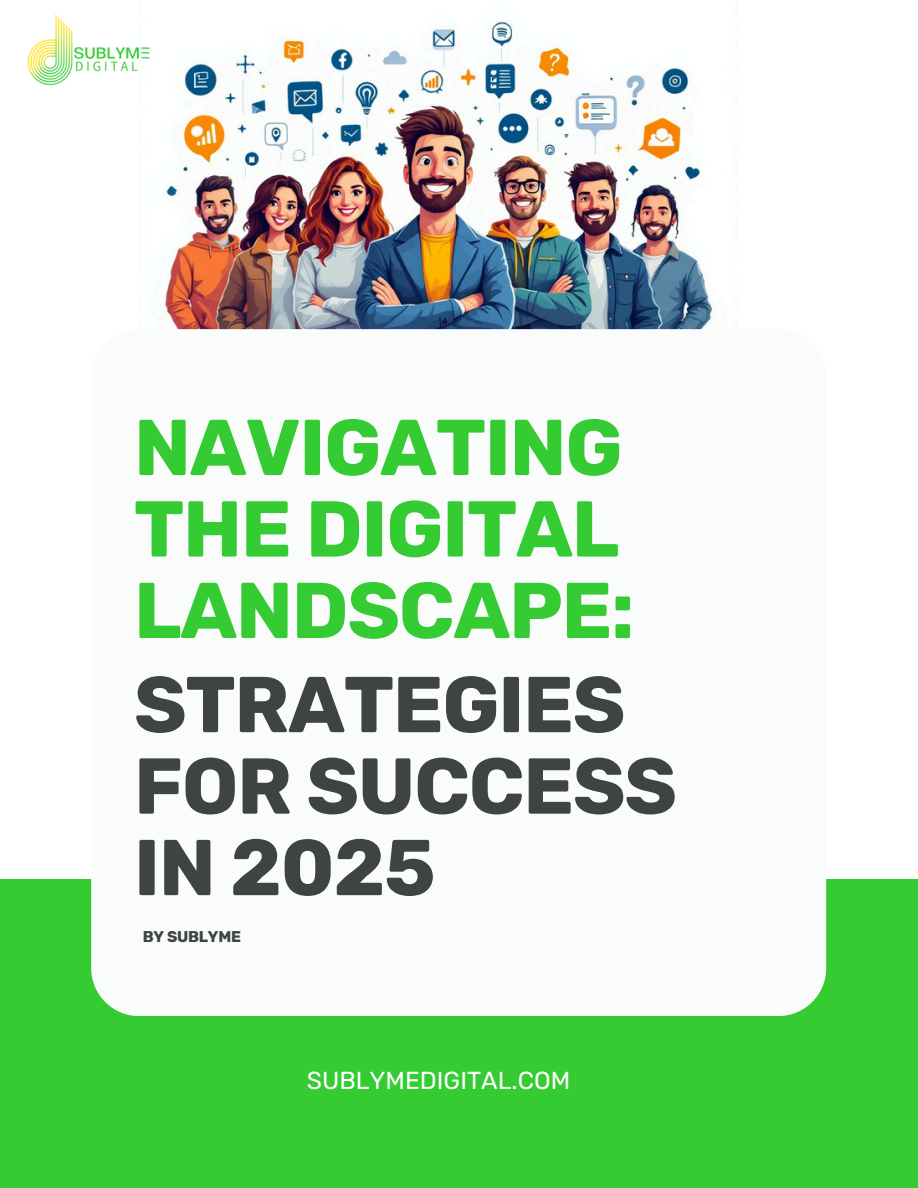
<style>
.page{position:relative;width:918px;height:1188px;background:#fff}
.page>*{position:absolute;margin:0;border:0;box-sizing:border-box;transform-origin:0 0}
.t1{font:700 79.05px/81.4px "Rubik";letter-spacing:-.015em;color:#34cc32}
.t2{font:700 79.05px/81.4px "Rubik";letter-spacing:-.015em;color:#3f4440}
.t3{font:24.6px "Rubik";color:#fff}
.t4{font:700 15.45px "Rubik";letter-spacing:-.015em;color:#3f4440}
</style>
<div class="page">
<div style="left:0;top:879px;width:918px;height:309px;background:#34cc32"></div>
<img style="left:164px;top:21px;width:549px;height:308px">
<div style="left:91px;top:329px;width:735px;height:687px;background:#fafbfb;border-radius:48px"></div>
<img style="left:27px;top:15px;width:123px;height:71px">
<p class="t1" style="left:134px;top:409px;width:502px">NAVIGATING<br>THE DIGITAL<br>LANDSCAPE:</p>
<p class="t2" style="left:134px;top:666px;width:544px">STRATEGIES<br>FOR SUCCESS<br>IN 2025</p>
<p class="t4" style="left:143px;top:928px;width:100px">BY SUBLYME</p>
<p class="t3" style="left:307px;top:1066px;width:265px">SUBLYMEDIGITAL.COM</p>
</div>
